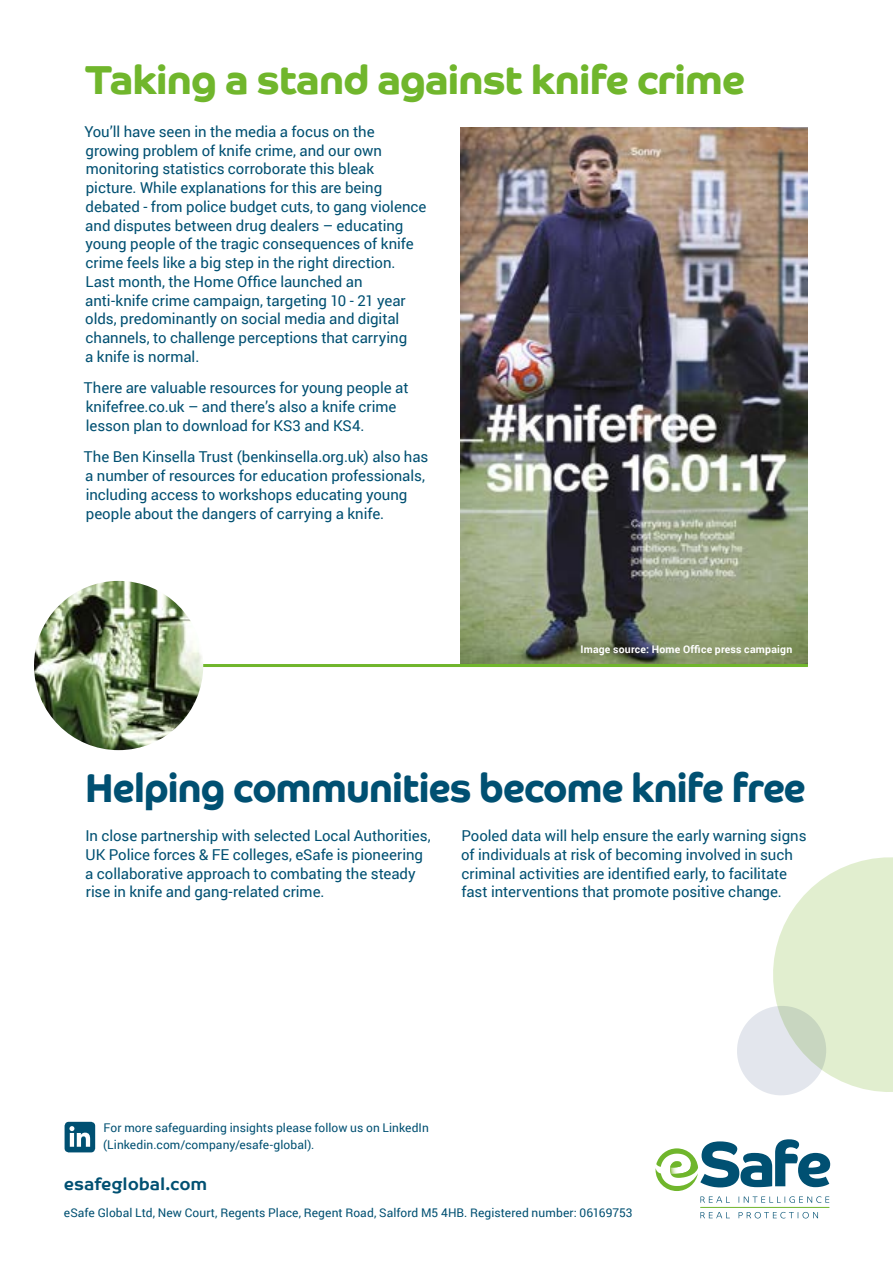
<style>
.page{position:relative;width:893px;height:1263px;background:#fff}
.page>*{position:absolute;margin:0;border:0;box-sizing:border-box;transform-origin:0 0}
.t1{font:40.5px "Co Headline Bd";letter-spacing:-.02em;color:#005072;scale:.95 1}
.t2{font:40.5px "Co Headline Bd";letter-spacing:-.02em;color:#70b62c}
.t3{font:17.25px "Co Text Bd";letter-spacing:-.005em;color:#005072}
.t4{font:15px/18.8px "Roboto";letter-spacing:-.005em;color:#005072}
.t5{font:12px/16.5px "Roboto";letter-spacing:.005em;color:#005072}
.t6{font:700 10.5px "Roboto";letter-spacing:.02em;color:#fff}
</style>
<div class="page">
<hr style="left:701px;top:1207px;width:128px;height:1px;background:#70b62c">
<svg style="left:655px;top:1139px;width:175px;height:64px"></svg>
<svg style="left:700px;top:1212px;width:30px;height:6px"></svg>
<svg style="left:739px;top:1212px;width:79px;height:6px"></svg>
<img style="left:461px;top:128px;width:347px;height:536px">
<hr style="left:85px;top:664px;width:723px;height:3px;background:#70b62c">
<img style="left:34px;top:581px;width:169px;height:169px;border-radius:85px">
<div style="left:65px;top:1122px;width:30px;height:30px;background:#005072;border-radius:4px"></div>
<svg style="left:69px;top:1126px;width:21px;height:21px"></svg>
<svg style="left:737px;top:857px;width:156px;height:238px"></svg>
<h1 class="t2" style="left:85px;top:55px;width:661px">Taking a stand against knife crime</h1>
<p class="t4" style="left:85px;top:122px;width:343px">You’ll have seen in the media a focus on the growing problem of knife crime, and our own monitoring statistics corroborate this bleak picture. While explanations for this are being debated - from police budget cuts, to gang violence and disputes between drug dealers – educating young people of the tragic consequences of knife crime feels like a big step in the right direction.<br>Last month, the Home Office launched an anti-knife crime campaign, targeting 10 - 21 year olds, predominantly on social media and digital channels, to challenge perceptions that carrying<br>a knife is normal.</p>
<p class="t4" style="left:84px;top:378px;width:326px">There are valuable resources for young people at knifefree.co.uk – and there’s also a knife crime lesson plan to download for KS3 and KS4.</p>
<p class="t4" style="left:84px;top:447px;width:346px">The Ben Kinsella Trust (benkinsella.org.uk) also has a number of resources for education professionals, including access to workshops educating young people about the dangers of carrying a knife.</p>
<p class="t6" style="left:580px;top:641px;width:213px">Image source: Home Office press campaign</p>
<h1 class="t1" style="left:85px;top:763px;width:760px">Helping communities become knife free</h1>
<p class="t4" style="left:85px;top:826px;width:347px">In close partnership with selected Local Authorities, UK Police forces &amp; FE colleges, eSafe is pioneering a collaborative approach to combating the steady rise in knife and gang-related crime.</p>
<p class="t4" style="left:461px;top:826px;width:347px">Pooled data will help ensure the early warning signs of individuals at risk of becoming involved in such criminal activities are identified early, to facilitate fast interventions that promote positive change.</p>
<p class="t5" style="left:103px;top:1119px;width:327px">For more safeguarding insights please follow us on LinkedIn (Linkedin.com/company/esafe-global).</p>
<p class="t3" style="left:64px;top:1173px;width:145px">esafeglobal.com</p>
<p class="t5" style="left:64px;top:1204px;width:570px">eSafe Global Ltd, New Court, Regents Place, Regent Road, Salford M5 4HB. Registered number: 06169753</p>
</div>
